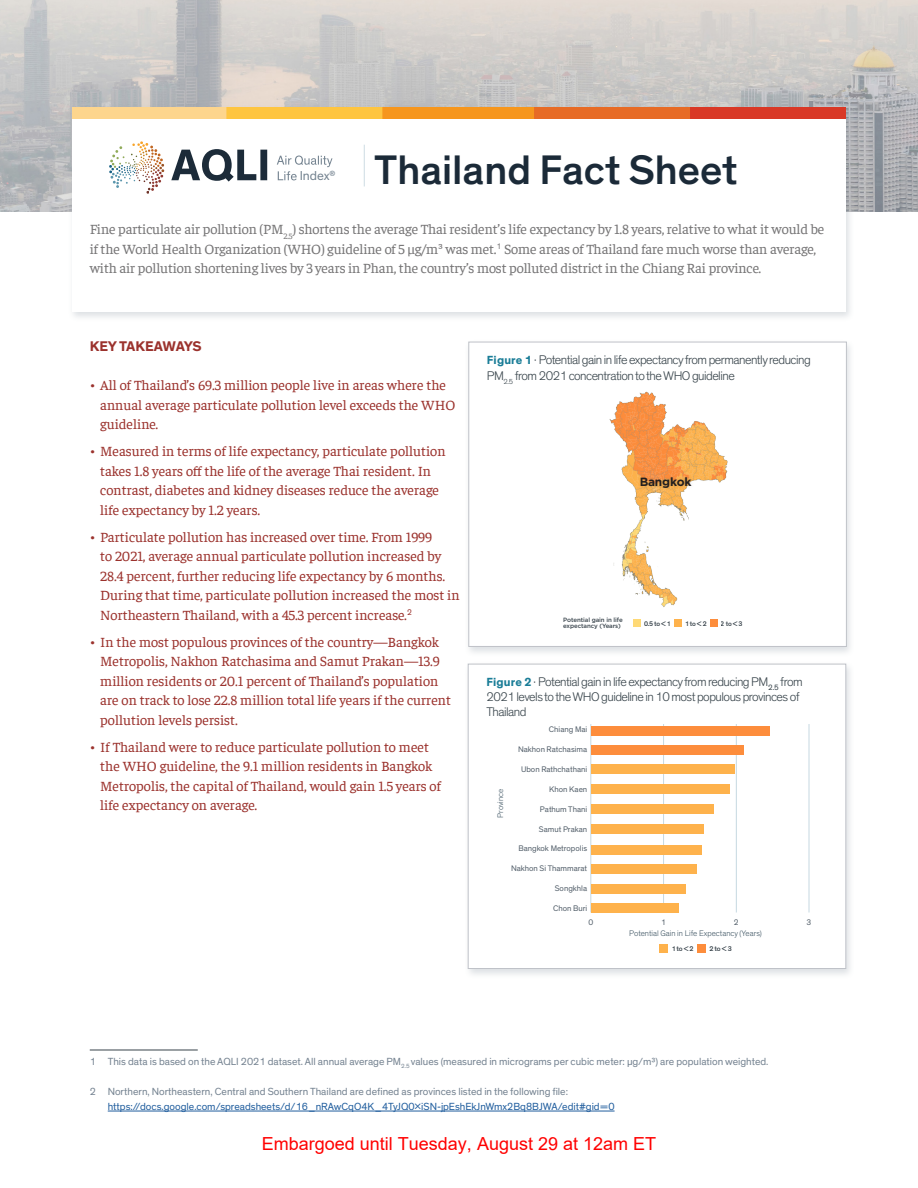
<style>
.page{position:relative;width:918px;height:1188px;background:#fff}
.page>*{position:absolute;margin:0;border:0;box-sizing:border-box;transform-origin:0 0}
.t1{font:500 42px "Theinhardt";color:#1b2a38}
.t2{font:18px "Arial";color:#f00}
.t3{font:14.25px/19.5px "Faustina";color:#9b322d}
.t4{font:14.25px/19.5px "Faustina";letter-spacing:-.01em;color:#767576}
.t5{font:700 14.25px "Theinhardt";letter-spacing:-.025em;color:#9b322d}
.t6{font:13.2px "Theinhardt";letter-spacing:-.005em;color:#748390}
.t7{font:300 12.75px/15.3px "Theinhardt";letter-spacing:-.04em;color:#37434a}
.t8{font:700 12px "Gotham";letter-spacing:-.015em;color:#221f1f}
.t9{font:10.5px "Theinhardt";color:#758391}
.t10{font:10.5px "Theinhardt";color:#215e9e}
.t11{font:8.25px "Theinhardt";color:#54606b}
.t12{font:300 8.25px "Theinhardt";color:#415765}
.t13{font:500 6.9px "Theinhardt";color:#38434b}
.t14{font:500 6.75px "Theinhardt";color:#38434b}
.t15{font:500 6.15px/6.6px "Gotham";letter-spacing:-.015em;color:#38434b}
.s1{font-weight:700;font-size:12px;color:#1a7d97}
.s2{font-size:12px}
</style>
<div class="page">
<img style="left:0;top:0;width:918px;height:211px">
<div style="left:68px;top:105px;width:787px;height:217px;background:#758391;opacity:.25"></div>
<div style="left:72px;top:108px;width:774px;height:203px;background:#fff"></div>
<img style="left:72px;top:108px;width:774px;height:11px">
<svg style="left:109px;top:141px;width:55px;height:53px"></svg>
<svg style="left:171px;top:149px;width:96px;height:33px"></svg>
<svg style="left:277px;top:156px;width:55px;height:24px"></svg>
<hr style="left:364px;top:145px;width:1px;height:41px;background:#cedce3">
<hr style="left:90px;top:1050px;width:108px;height:1px;background:#37434a">
<hr style="left:108px;top:1111px;width:507px;height:1px;background:#215e9e">
<div style="left:464px;top:661px;width:391px;height:318px;background:#758391;opacity:.25"></div>
<div style="left:468px;top:664px;width:378px;height:305px;background:#fff"></div>
<div style="left:468px;top:664px;width:378px;height:305px;border:1px solid #bfc2c8"></div>
<div style="left:464px;top:339px;width:391px;height:318px;background:#758391;opacity:.25"></div>
<div style="left:469px;top:342px;width:377px;height:304px;background:#fff"></div>
<div style="left:469px;top:342px;width:378px;height:305px;border:1px solid #bfc2c8"></div>
<hr style="left:591px;top:724px;width:1px;height:189px;background:#c6d8e1">
<hr style="left:663px;top:724px;width:1px;height:189px;background:#c6d8e1">
<hr style="left:736px;top:724px;width:1px;height:189px;background:#c6d8e1">
<hr style="left:809px;top:724px;width:1px;height:189px;background:#c6d8e1">
<div style="left:591px;top:726px;width:178px;height:9px;background:#fd8d3c"></div>
<div style="left:591px;top:825px;width:113px;height:9px;background:#feb24c"></div>
<div style="left:591px;top:746px;width:153px;height:9px;background:#fd8d3c"></div>
<div style="left:591px;top:765px;width:143px;height:9px;background:#feb24c"></div>
<div style="left:591px;top:805px;width:122px;height:9px;background:#feb24c"></div>
<div style="left:591px;top:903px;width:87px;height:10px;background:#feb24c"></div>
<div style="left:591px;top:784px;width:139px;height:9px;background:#feb24c"></div>
<div style="left:591px;top:845px;width:111px;height:9px;background:#feb24c"></div>
<div style="left:591px;top:884px;width:94px;height:9px;background:#feb24c"></div>
<div style="left:591px;top:864px;width:105px;height:9px;background:#feb24c"></div>
<div style="left:660px;top:944px;width:8px;height:8px;background:#feb24c"></div>
<div style="left:698px;top:944px;width:8px;height:8px;background:#fd8d3c"></div>
<img style="left:609px;top:391px;width:119px;height:216px">
<div style="left:633px;top:620px;width:8px;height:7px;background:#fed976"></div>
<div style="left:674px;top:620px;width:8px;height:7px;background:#feb24c"></div>
<div style="left:710px;top:620px;width:7px;height:7px;background:#fd8d3c"></div>
<img style="left:634px;top:471px;width:63px;height:24px">
<h1 class="t1" style="left:374px;top:145px;width:365px">Thailand Fact Sheet</h1>
<p class="t4" style="left:90px;top:219px;width:736px">Fine particulate air pollution (PM<sub>2.5</sub>) shortens the average Thai resident’s life expectancy by 1.8 years, relative to what it would be if the World Health Organization (WHO) guideline of 5 µg/m³ was met.<sup>1</sup> Some areas of Thailand fare much worse than average, with air pollution shortening lives by 3 years in Phan, the country’s most polluted district in the Chiang Rai province.</p>
<p class="t6" style="left:300px;top:168px;width:37px">Index<sup>®</sup></p>
<p class="t5" style="left:90px;top:338px;width:113px">KEY TAKEAWAYS</p>
<p class="t3" style="left:100px;top:375px;width:357px;text-indent:-10px">• All of Thailand’s 69.3 million people live in areas where the annual average particulate pollution level exceeds the WHO guideline.</p>
<p class="t3" style="left:100px;top:441px;width:347px;text-indent:-10px">• Measured in terms of life expectancy, particulate pollution takes 1.8 years off the life of the average Thai resident. In contrast, diabetes and kidney diseases reduce the average life expectancy by 1.2 years.</p>
<p class="t3" style="left:100px;top:526px;width:361px;text-indent:-10px">• Particulate pollution has increased over time. From 1999<br>to 2021, average annual particulate pollution increased by 28.4 percent, further reducing life expectancy by 6 months.<br>During that time, particulate pollution increased the most in Northeastern Thailand, with a 45.3 percent increase.<sup>2</sup></p>
<p class="t3" style="left:100px;top:631px;width:352px;text-indent:-10px">• In the most populous provinces of the country—Bangkok Metropolis, Nakhon Ratchasima and Samut Prakan—13.9 million residents or 20.1 percent of Thailand’s population are on track to lose 22.8 million total life years if the current pollution levels persist.</p>
<p class="t3" style="left:100px;top:736px;width:342px;text-indent:-10px">• If Thailand were to reduce particulate pollution to meet the WHO guideline, the 9.1 million residents in Bangkok Metropolis, the capital of Thailand, would gain 1.5 years of life expectancy on average.</p>
<p class="t7" style="left:487px;top:353px;width:325px"><span class="s1">Figure 1</span> <span class="s2">·</span> Potential gain in life expectancy from permanently reducing<br>PM<sub>2.5</sub> from 2021 concentration to the WHO guideline</p>
<p class="t8" style="left:640px;top:474px;width:53px">Bangkok</p>
<p class="t15" style="left:563px;top:616px;width:61px">Potential gain in life expectancy (Years)</p>
<p class="t14" style="left:644px;top:619px;width:28px">0.5 to &lt; 1</p>
<p class="t14" style="left:685px;top:619px;width:23px">1 to &lt; 2</p>
<p class="t14" style="left:721px;top:619px;width:23px">2 to &lt; 3</p>
<p class="t7" style="left:486px;top:674px;width:318px"><span class="s1">Figure 2</span> <span class="s2">·</span> Potential gain in life expectancy from reducing PM<sub>2.5</sub> from<br>2021 levels to the WHO guideline in 10 most populous provinces of<br>Thailand</p>
<p class="t11" style="left:549px;top:725px;width:40px">Chiang Mai</p>
<p class="t11" style="left:518px;top:745px;width:71px">Nakhon Ratchasima</p>
<p class="t12" style="left:495px;top:818px;width:30px;rotate:-90deg">Province</p>
<p class="t11" style="left:521px;top:764px;width:68px">Ubon Rathchathani</p>
<p class="t11" style="left:549px;top:784px;width:40px">Khon Kaen</p>
<p class="t11" style="left:540px;top:804px;width:49px">Pathum Thani</p>
<p class="t11" style="left:539px;top:824px;width:50px">Samut Prakan</p>
<p class="t11" style="left:518px;top:844px;width:70px">Bangkok Metropolis</p>
<p class="t11" style="left:511px;top:864px;width:78px">Nakhon Si Thammarat</p>
<p class="t11" style="left:555px;top:883px;width:34px">Songkhla</p>
<p class="t11" style="left:553px;top:903px;width:36px">Chon Buri</p>
<p class="t11" style="left:588px;top:917px;width:6px">0</p>
<p class="t11" style="left:661px;top:917px;width:6px">1</p>
<p class="t11" style="left:734px;top:917px;width:6px">2</p>
<p class="t11" style="left:807px;top:917px;width:6px">3</p>
<p class="t12" style="left:629px;top:928px;width:134px">Potential Gain in Life Expectancy (Years)</p>
<p class="t13" style="left:672px;top:944px;width:24px">1 to &lt; 2</p>
<p class="t13" style="left:710px;top:944px;width:24px">2 to &lt; 3</p>
<p class="t9" style="left:90px;top:1055px;width:680px">1 This data is based on the AQLI 2021 dataset. All annual average PM<sub>2.5</sub> values (measured in micrograms per cubic meter: µg/m³) are population weighted.</p>
<p class="t9" style="left:90px;top:1085px;width:480px">2 Northern, Northeastern, Central and Southern Thailand are defined as provinces listed in the following file:</p>
<p class="t10" style="left:108px;top:1100px;width:508px">https://docs.google.com/spreadsheets/d/16_nRAwCqO4K_4TyJQ0xiSN-jpEshEkJnWmx2Bq8BJWA/edit#gid=0</p>
<p class="t2" style="left:262px;top:1131px;width:396px">Embargoed until Tuesday, August 29 at 12am ET</p>
</div>
